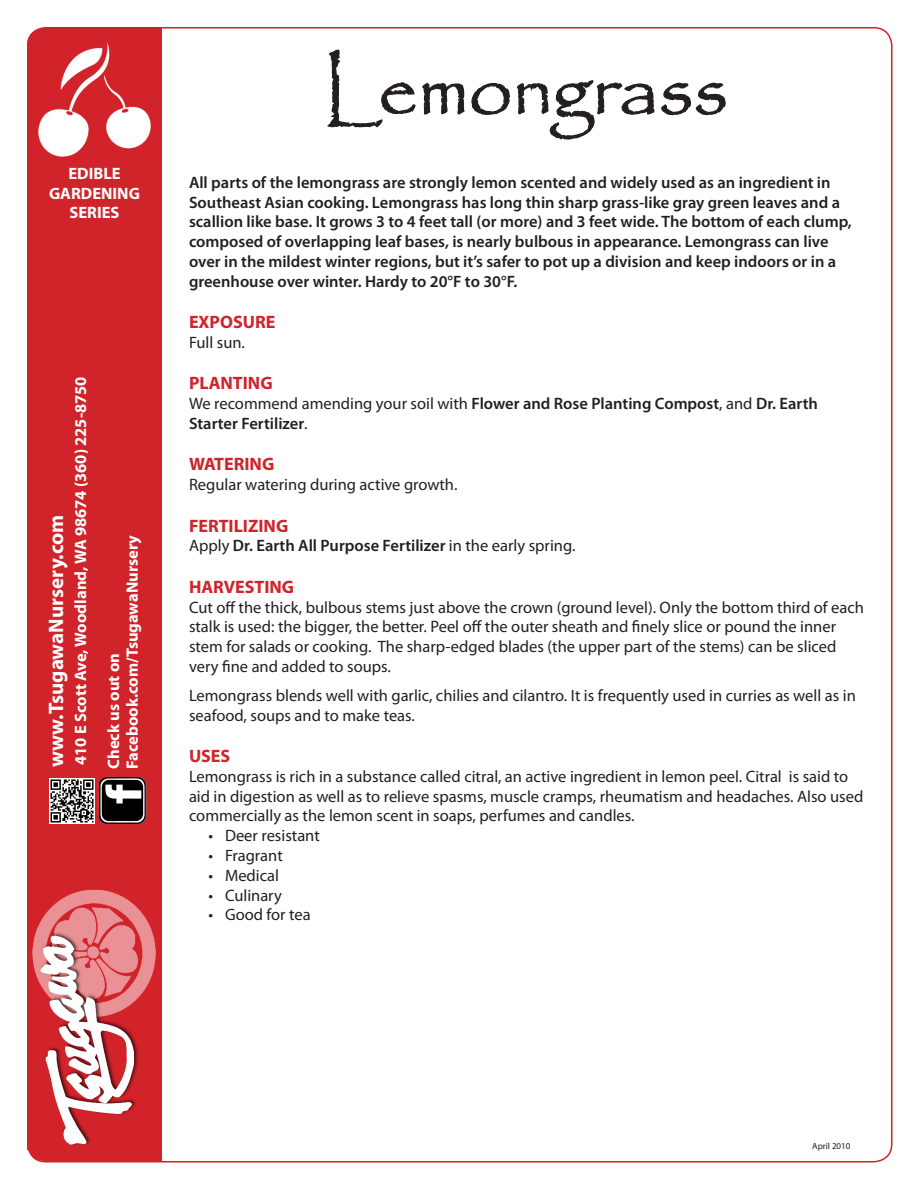
<style>
.page{position:relative;width:918px;height:1188px;background:#fff}
.page>*{position:absolute;margin:0;border:0;box-sizing:border-box;transform-origin:0 0}
.t1{font:79.5px "Papyrus";letter-spacing:-.01em;color:#231f20}
.t2{font:700 21px "Myriad Pro";color:#fff}
.t3{font:700 18px "Myriad Pro";color:#d1232a}
.t4{font:16.5px/19.8px "Myriad Pro";color:#231f20}
.t5{font:600 16.5px/19.8px "Myriad Pro";color:#231f20}
.t6{font:700 16.5px "Myriad Pro";color:#fff}
.t7{font:9px "Myriad Pro";color:#231f20}
.s1{font-weight:400}
</style>
<div class="page">
<div style="left:27px;top:28px;width:135px;height:1133px;background:#d1232a;border-radius:18px"></div>
<svg style="left:327px;top:49px;width:328px;height:91px"></svg>
<svg style="left:661px;top:82px;width:65px;height:34px"></svg>
<img style="left:50px;top:779px;width:44px;height:44px">
<div style="left:143px;top:28px;width:19px;height:1133px;background:#d1232a"></div>
<img style="left:32px;top:889px;width:124px;height:256px">
<img style="left:38px;top:43px;width:113px;height:114px">
<img style="left:99px;top:777px;width:48px;height:48px">
<p class="t6" style="left:68px;top:163px;width:54px">EDIBLE</p>
<p class="t6" style="left:49px;top:182px;width:92px">GARDENING</p>
<p class="t6" style="left:70px;top:202px;width:51px">SERIES</p>
<p class="t6" style="left:70px;top:765px;width:390px;rotate:-90deg">410 E Scott Ave, Woodland, WA 98674 (360) 225-8750</p>
<p class="t2" style="left:42px;top:767px;width:254px;rotate:-90deg">www.TsugawaNursery.com</p>
<p class="t6" style="left:122px;top:769px;width:235px;rotate:-90deg">Facebook.com/TsugawaNursery</p>
<p class="t6" style="left:103px;top:769px;width:117px;rotate:-90deg">Check us out on</p>
<p class="t1" style="left:323px;top:40px;width:407px">Lemongrass</p>
<p class="t5" style="left:189px;top:172px;width:664px">All parts of the lemongrass are strongly lemon scented and widely used as an ingredient in Southeast Asian cooking. Lemongrass has long thin sharp grass-like gray green leaves and a scallion like base. It grows 3 to 4 feet tall (or more) and 3 feet wide. The bottom of each clump, composed of overlapping leaf bases, is nearly bulbous in appearance. Lemongrass can live over in the mildest winter regions, but it’s safer to pot up a division and keep indoors or in a greenhouse over winter. Hardy to 20°F to 30°F.</p>
<p class="t3" style="left:189px;top:310px;width:88px">EXPOSURE</p>
<p class="t4" style="left:189px;top:332px;width:58px">Full sun.</p>
<p class="t3" style="left:189px;top:372px;width:85px">PLANTING</p>
<p class="t5" style="left:189px;top:393px;width:631px"><span class="s1">We recommend amending your soil with</span> Flower and Rose Planting Compost<span class="s1">, and</span> Dr. Earth<br>Starter Fertilizer<span class="s1">.</span></p>
<p class="t3" style="left:189px;top:453px;width:87px">WATERING</p>
<p class="t4" style="left:189px;top:475px;width:270px">Regular watering during active growth.</p>
<p class="t3" style="left:189px;top:514px;width:101px">FERTILIZING</p>
<p class="t5" style="left:189px;top:536px;width:388px"><span class="s1">Apply</span> Dr. Earth All Purpose Fertilizer <span class="s1">in the early spring.</span></p>
<p class="t3" style="left:189px;top:575px;width:107px">HARVESTING</p>
<p class="t4" style="left:189px;top:597px;width:676px">Cut off the thick, bulbous stems just above the crown (ground level). Only the bottom third of each stalk is used: the bigger, the better. Peel off the outer sheath and finely slice or pound the inner stem for salads or cooking. The sharp-edged blades (the upper part of the stems) can be sliced very fine and added to soups.</p>
<p class="t4" style="left:189px;top:685px;width:668px">Lemongrass blends well with garlic, chilies and cilantro. It is frequently used in curries as well as in seafood, soups and to make teas.</p>
<p class="t3" style="left:189px;top:744px;width:43px">USES</p>
<p class="t4" style="left:189px;top:766px;width:676px">Lemongrass is rich in a substance called citral, an active ingredient in lemon peel. Citral is said to aid in digestion as well as to relieve spasms, muscle cramps, rheumatism and headaches. Also used commercially as the lemon scent in soaps, perfumes and candles.</p>
<p class="t4" style="left:208px;top:826px;width:113px">• Deer resistant</p>
<p class="t4" style="left:208px;top:845px;width:76px">• Fragrant</p>
<p class="t4" style="left:208px;top:865px;width:72px">• Medical</p>
<p class="t4" style="left:208px;top:885px;width:75px">• Culinary</p>
<p class="t4" style="left:208px;top:905px;width:104px">• Good for tea</p>
<p class="t7" style="left:812px;top:1140px;width:40px">April 2010</p>
</div>
